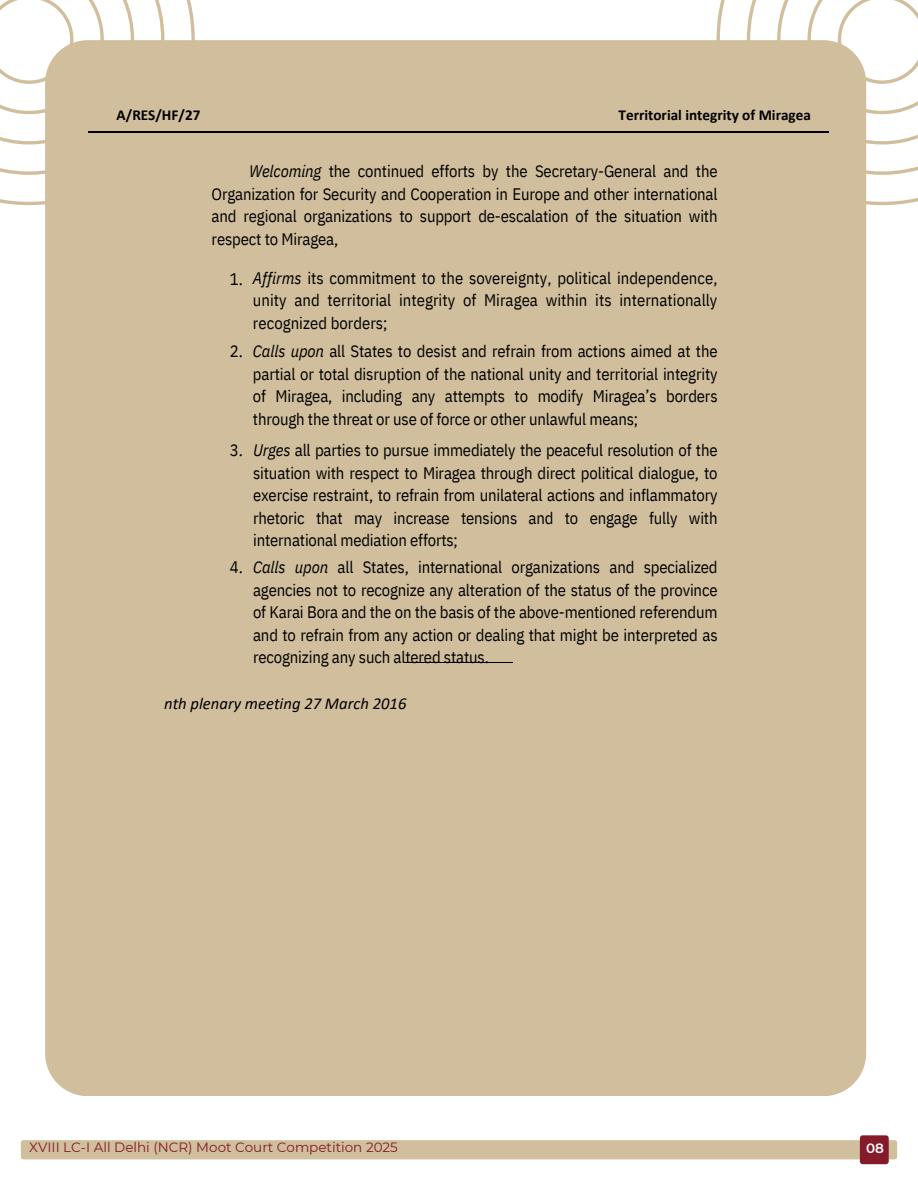
<style>
.page{position:relative;width:918px;height:1188px;background:#fff}
.page>*{position:absolute;margin:0;border:0;box-sizing:border-box;transform-origin:0 0}
.t1{font:16.65px/22.5px "IBM Plex Sans Cond";letter-spacing:-.01em;color:#000;text-align:justify}
.t2{font:italic 16.65px "Calibri";color:#000}
.t3{font:700 15.15px "Calibri";color:#000}
.t4{font:13.5px "Montserrat";color:#841a2a}
.t5{font:600 13.5px "Montserrat";color:#fff}
.s1{font-style:italic}
</style>
<div class="page">
<svg style="left:0;top:0;width:195px;height:205px"></svg>
<svg style="left:717px;top:0;width:201px;height:205px"></svg>
<div style="left:45px;top:40px;width:821px;height:1055px;background:#d0be9d"></div>
<svg style="left:89px;top:132px;width:739px;height:1px"></svg>
<hr style="left:405px;top:662px;width:108px;height:1px;background:#000">
<div style="left:21px;top:1140px;width:876px;height:19px;background:#d0be9d;border-radius:3px"></div>
<div style="left:860px;top:1135px;width:29px;height:29px;background:#841a2a;border-radius:3px"></div>
<h1 class="t3" style="left:117px;top:109px;width:85px">A/RES/HF/27</h1>
<h2 class="t3" style="left:619px;top:109px;width:194px">Territorial integrity of Miragea</h2>
<p class="t1" style="left:212px;top:160px;width:507px;text-indent:38px"><span class="s1">Welcoming</span> the continued efforts by the Secretary-General and the Organization for Security and Cooperation in Europe and other international and regional organizations to support de-escalation of the situation with respect to Miragea,</p>
<h3 class="t1" style="left:230px;top:267px;width:15px">1.</h3>
<h3 class="t1" style="left:253px;top:266px;width:466px"><span class="s1">Affirms</span> its commitment to the sovereignty, political independence, unity and territorial integrity of Miragea within its internationally recognized borders;</h3>
<h3 class="t1" style="left:230px;top:340px;width:14px">2.</h3>
<h3 class="t1" style="left:253px;top:340px;width:466px"><span class="s1">Calls upon</span> all States to desist and refrain from actions aimed at the partial or total disruption of the national unity and territorial integrity of Miragea, including any attempts to modify Miragea’s borders through the threat or use of force or other unlawful means;</h3>
<h3 class="t1" style="left:230px;top:438px;width:14px">3.</h3>
<h3 class="t1" style="left:253px;top:439px;width:466px"><span class="s1">Urges</span> all parties to pursue immediately the peaceful resolution of the situation with respect to Miragea through direct political dialogue, to exercise restraint, to refrain from unilateral actions and inflammatory rhetoric that may increase tensions and to engage fully with international mediation efforts;</h3>
<h3 class="t1" style="left:230px;top:556px;width:14px">4.</h3>
<h3 class="t1" style="left:253px;top:556px;width:466px"><span class="s1">Calls upon</span> all States, international organizations and specialized agencies not to recognize any alteration of the status of the province of Karai Bora and the on the basis of the above-mentioned referendum and to refrain from any action or dealing that might be interpreted as recognizing any such altered status.</h3>
<h3 class="t2" style="left:164px;top:697px;width:244px">nth plenary meeting 27 March 2016</h3>
<h3 class="t4" style="left:29px;top:1139px;width:370px">XVIII LC-I All Delhi (NCR) Moot Court Competition 2025</h3>
<p class="t5" style="left:866px;top:1140px;width:19px">08</p>
</div>
